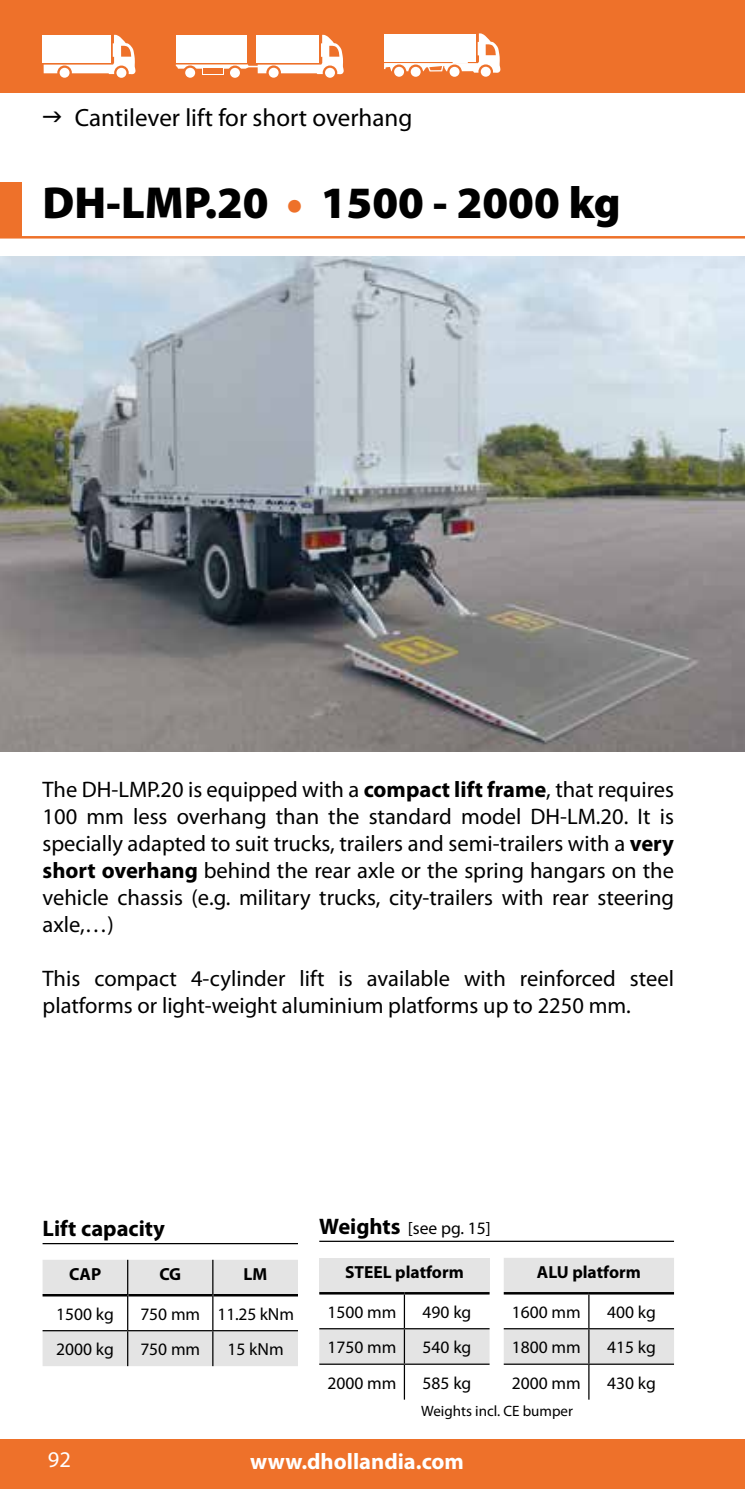
<style>
.page{position:relative;width:745px;height:1489px;background:#fff}
.page>*{position:absolute;margin:0;border:0;box-sizing:border-box;transform-origin:0 0}
.t1{font:900 45px "Myriad Pro";color:#000}
.t2{font:25px "Myriad Pro";color:#000}
.t3{font:22.5px/27px "Myriad Pro";color:#000;text-align:justify}
.t4{font:700 22.5px "Myriad Pro";color:#fff}
.t5{font:700 22.5px "Myriad Pro";color:#000}
.t6{font:22.5px "Myriad Pro";color:#fff}
.t7{font:17.5px "Myriad Pro";color:#000}
.t8{font:700 17.5px "Myriad Pro";color:#000}
.t9{font:15px "Myriad Pro";color:#000}
.s1{color:#ee712a}
.s2{font-weight:700}
.s3{font-weight:700;font-size:22.5px}
</style>
<div class="page">
<div style="left:0;top:1439px;width:744px;height:49px;background:#ee712a"></div>
<img style="left:0;top:257px;width:744px;height:495px">
<div style="left:0;top:0;width:744px;height:92px;background:#ee712a"></div>
<hr style="left:0;top:236px;width:744px;height:2px;background:#ee712a">
<svg style="left:176px;top:35px;width:167px;height:39px;background:#fce6da"></svg>
<svg style="left:202px;top:67px;width:21px;height:7px"></svg>
<div style="left:203px;top:68px;width:19px;height:5px;background:#ee712a"></div>
<svg style="left:183px;top:65px;width:14px;height:15px"></svg>
<svg style="left:227px;top:66px;width:15px;height:14px"></svg>
<div style="left:185px;top:68px;width:10px;height:10px;background:#fff;border-radius:50%"></div>
<div style="left:230px;top:68px;width:10px;height:10px;background:#fff;border-radius:50%"></div>
<svg style="left:266px;top:65px;width:15px;height:15px"></svg>
<svg style="left:322px;top:65px;width:15px;height:15px"></svg>
<div style="left:268px;top:68px;width:10px;height:10px;background:#fff;border-radius:50%"></div>
<div style="left:325px;top:68px;width:10px;height:10px;background:#fff;border-radius:50%"></div>
<svg style="left:384px;top:33px;width:116px;height:40px;background:#fce7db"></svg>
<svg style="left:391px;top:64px;width:15px;height:15px"></svg>
<svg style="left:408px;top:64px;width:14px;height:15px"></svg>
<div style="left:394px;top:67px;width:10px;height:10px;background:#fff;border-radius:50%"></div>
<div style="left:410px;top:67px;width:10px;height:10px;background:#fff;border-radius:50%"></div>
<svg style="left:478px;top:64px;width:14px;height:15px"></svg>
<svg style="left:447px;top:64px;width:14px;height:15px"></svg>
<div style="left:480px;top:67px;width:10px;height:10px;background:#fff;border-radius:50%"></div>
<div style="left:449px;top:67px;width:10px;height:10px;background:#fff;border-radius:50%"></div>
<div style="left:43px;top:35px;width:68px;height:28px;background:#fff"></div>
<svg style="left:44px;top:35px;width:91px;height:39px"></svg>
<svg style="left:57px;top:65px;width:15px;height:15px"></svg>
<svg style="left:114px;top:66px;width:15px;height:14px"></svg>
<div style="left:60px;top:68px;width:9px;height:10px;background:#fff;border-radius:50%"></div>
<div style="left:116px;top:68px;width:10px;height:10px;background:#fff;border-radius:50%"></div>
<div style="left:0;top:182px;width:21px;height:55px;background:#ee712a"></div>
<hr style="left:319px;top:1240px;width:354px;height:1px;background:#000">
<div style="left:319px;top:1257px;width:170px;height:36px;background:#e4e4e4"></div>
<div style="left:319px;top:1329px;width:170px;height:34px;background:#e4e4e4"></div>
<hr style="left:403px;top:1294px;width:2px;height:33px;background:#000">
<hr style="left:403px;top:1329px;width:2px;height:34px;background:#000">
<hr style="left:319px;top:1363px;width:85px;height:1px;background:#000">
<hr style="left:404px;top:1363px;width:85px;height:1px;background:#000">
<hr style="left:403px;top:1364px;width:2px;height:35px;background:#000">
<hr style="left:319px;top:1291px;width:85px;height:3px;background:#000">
<hr style="left:404px;top:1291px;width:85px;height:3px;background:#000">
<hr style="left:319px;top:1327px;width:85px;height:2px;background:#000">
<hr style="left:404px;top:1327px;width:85px;height:2px;background:#000">
<svg style="left:503px;top:1258px;width:170px;height:105px"></svg>
<hr style="left:588px;top:1294px;width:1px;height:33px;background:#000">
<hr style="left:588px;top:1329px;width:1px;height:34px;background:#000">
<hr style="left:503px;top:1363px;width:85px;height:1px;background:#000">
<hr style="left:588px;top:1363px;width:85px;height:1px;background:#000">
<hr style="left:588px;top:1364px;width:1px;height:35px;background:#000">
<hr style="left:503px;top:1291px;width:85px;height:3px;background:#000">
<hr style="left:588px;top:1291px;width:85px;height:3px;background:#000">
<hr style="left:503px;top:1327px;width:85px;height:2px;background:#000">
<hr style="left:588px;top:1327px;width:85px;height:2px;background:#000">
<hr style="left:43px;top:1242px;width:255px;height:2px;background:#000">
<svg style="left:43px;top:1259px;width:255px;height:106px"></svg>
<hr style="left:43px;top:1293px;width:84px;height:3px;background:#000">
<hr style="left:128px;top:1293px;width:84px;height:3px;background:#000">
<hr style="left:213px;top:1293px;width:85px;height:3px;background:#000">
<hr style="left:127px;top:1259px;width:1px;height:36px;background:#000">
<hr style="left:212px;top:1259px;width:1px;height:36px;background:#000">
<hr style="left:127px;top:1295px;width:1px;height:34px;background:#000">
<hr style="left:212px;top:1295px;width:1px;height:34px;background:#000">
<hr style="left:127px;top:1331px;width:1px;height:34px;background:#000">
<hr style="left:212px;top:1331px;width:1px;height:34px;background:#000">
<hr style="left:43px;top:1329px;width:85px;height:2px;background:#000">
<hr style="left:128px;top:1329px;width:85px;height:2px;background:#000">
<hr style="left:213px;top:1329px;width:85px;height:2px;background:#000">
<p class="t2" style="left:75px;top:102px;width:339px">Cantilever lift for short overhang</p>
<h1 class="t1" style="left:43px;top:173px;width:579px">DH-LMP.20 <span class="s1">•</span> 1500 - 2000 kg</h1>
<p class="t3" style="left:43px;top:775px;width:632px">The DH-LMP.20 is equipped with a <span class="s2">compact lift frame</span>, that requires 100 mm less overhang than the standard model DH-LM.20. It is specially adapted to suit trucks, trailers and semi-trailers with a <span class="s2">very short overhang</span> behind the rear axle or the spring hangars on the vehicle chassis (e.g. military trucks, city-trailers with rear steering axle,…)</p>
<p class="t3" style="left:43px;top:964px;width:632px">This compact 4-cylinder lift is available with reinforced steel platforms or light-weight aluminium platforms up to 2250 mm.</p>
<p class="t5" style="left:43px;top:1213px;width:124px">Lift capacity</p>
<p class="t8" style="left:69px;top:1262px;width:34px">CAP</p>
<p class="t8" style="left:159px;top:1262px;width:23px">CG</p>
<p class="t8" style="left:243px;top:1262px;width:25px">LM</p>
<p class="t7" style="left:56px;top:1302px;width:59px">1500 kg</p>
<p class="t7" style="left:140px;top:1302px;width:155px">750 mm 11.25 kNm</p>
<p class="t7" style="left:56px;top:1338px;width:59px">2000 kg</p>
<p class="t7" style="left:140px;top:1338px;width:61px">750 mm</p>
<p class="t7" style="left:227px;top:1338px;width:58px">15 kNm</p>
<p class="t7" style="left:319px;top:1216px;width:173px"><span class="s3">Weights</span> [see pg. 15]</p>
<p class="t8" style="left:345px;top:1260px;width:120px">STEEL platform</p>
<p class="t7" style="left:327px;top:1300px;width:70px">1500 mm</p>
<p class="t7" style="left:422px;top:1300px;width:50px">490 kg</p>
<p class="t7" style="left:327px;top:1336px;width:70px">1750 mm</p>
<p class="t7" style="left:422px;top:1336px;width:50px">540 kg</p>
<p class="t7" style="left:327px;top:1371px;width:70px">2000 mm</p>
<p class="t7" style="left:422px;top:1371px;width:50px">585 kg</p>
<p class="t8" style="left:536px;top:1260px;width:105px">ALU platform</p>
<p class="t7" style="left:511px;top:1300px;width:70px">1600 mm</p>
<p class="t7" style="left:606px;top:1300px;width:50px">400 kg</p>
<p class="t7" style="left:511px;top:1336px;width:70px">1800 mm</p>
<p class="t7" style="left:606px;top:1336px;width:50px">415 kg</p>
<p class="t7" style="left:511px;top:1371px;width:70px">2000 mm</p>
<p class="t7" style="left:606px;top:1371px;width:50px">430 kg</p>
<p class="t9" style="left:421px;top:1401px;width:153px">Weights incl. CE bumper</p>
<p class="t6" style="left:48px;top:1445px;width:25px">92</p>
<p class="t4" style="left:250px;top:1446px;width:215px">www.dhollandia.com</p>
</div>
